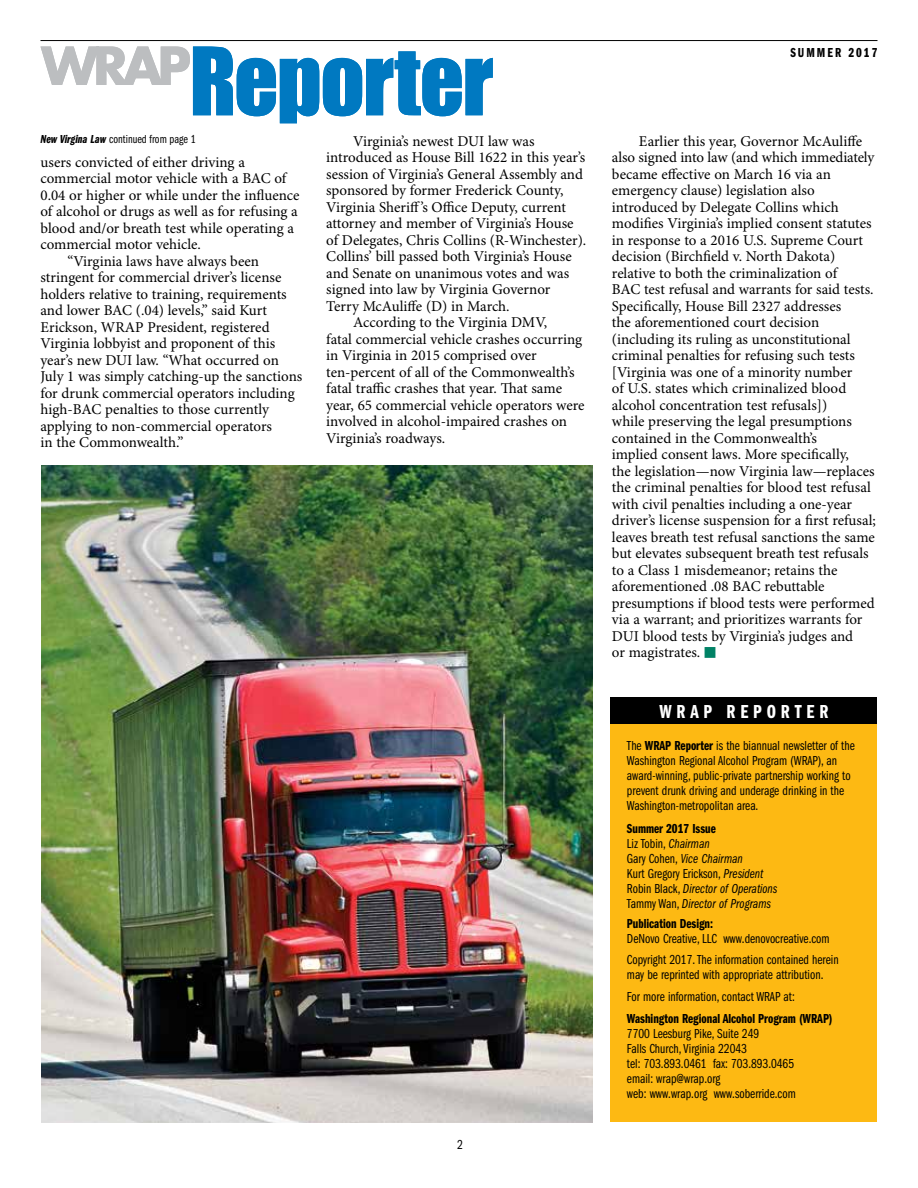
<style>
.page{position:relative;width:918px;height:1188px;background:#fff}
.page>*{position:absolute;margin:0;border:0;box-sizing:border-box;transform-origin:0 0}
.t1{font:19.5px "ITC Franklin Gothic Std Dm Cp";letter-spacing:.25em;color:#fff}
.t2{font:15px/16.5px "Minion Pro";color:#000}
.t3{font:13.5px/15px "ITC Franklin Gothic Std Bk Cp";color:#000}
.t4{font:13.5px/15px "ITC Franklin Gothic Std Bk Cp It";color:#000}
.t5{font:13.5px "ITC Franklin Gothic Std Dm Cp";color:#000}
.t6{font:13.5px "ITC Franklin Gothic Std Dm Cp";letter-spacing:.15em;color:#000}
.t7{font:12px "ITC Franklin Gothic Std Bk Cp";color:#000}
.s1{font-family:"ITC Franklin Gothic Std Dm Cp It"}
.s2{font-family:"Universal Std Newswith Comm Pi";font-size:13.5px;color:#008265}
.s3{font-family:"ITC Franklin Gothic Std Dm Cp"}
.s4{font-family:"ITC Franklin Gothic Std Bk Cp It"}
.s5{font-family:"ITC Franklin Gothic Std Bk Cp"}
</style>
<div class="page">
<hr style="left:40px;top:40px;width:838px;height:1px;background:#000">
<svg style="left:40px;top:46px;width:453px;height:77px"></svg>
<div style="left:610px;top:698px;width:267px;height:424px;background:#fdb913"></div>
<div style="left:610px;top:698px;width:267px;height:26px;background:#000"></div>
<img style="left:41px;top:465px;width:552px;height:658px">
<p class="t6" style="left:790px;top:45px;width:89px">SUMMER 2017</p>
<p class="t7" style="left:40px;top:133px;width:157px"><span class="s1">New Virgina Law</span> continued from page 1</p>
<p class="t2" style="left:40px;top:154px;width:206px">users convicted of either driving a</p>
<p class="t2" style="left:40px;top:171px;width:247px">commercial motor vehicle with a BAC of</p>
<p class="t2" style="left:40px;top:187px;width:261px">0.04 or higher or while under the influence</p>
<p class="t2" style="left:40px;top:204px;width:259px">of alcohol or drugs as well as for refusing a</p>
<p class="t2" style="left:40px;top:220px;width:255px">blood and/or breath test while operating a</p>
<p class="t2" style="left:40px;top:237px;width:162px">commercial motor vehicle.</p>
<p class="t2" style="left:68px;top:253px;width:193px">“Virginia laws have always been</p>
<p class="t2" style="left:40px;top:270px;width:242px">stringent for commercial driver’s license</p>
<p class="t2" style="left:40px;top:286px;width:248px">holders relative to training, requirements</p>
<p class="t2" style="left:40px;top:303px;width:228px">and lower BAC (.04) levels,” said Kurt</p>
<p class="t2" style="left:40px;top:319px;width:231px">Erickson, WRAP President, registered</p>
<p class="t2" style="left:40px;top:336px;width:236px">Virginia lobbyist and proponent of this</p>
<p class="t2" style="left:40px;top:352px;width:240px">year’s new DUI law. “What occurred on</p>
<p class="t2" style="left:40px;top:369px;width:263px">July 1 was simply catching-up the sanctions</p>
<p class="t2" style="left:40px;top:385px;width:256px">for drunk commercial operators including</p>
<p class="t2" style="left:40px;top:402px;width:230px">high-BAC penalties to those currently</p>
<p class="t2" style="left:40px;top:418px;width:233px">applying to non-commercial operators</p>
<p class="t2" style="left:40px;top:435px;width:145px">in the Commonwealth.”</p>
<p class="t2" style="left:353px;top:133px;width:183px">Virginia’s newest DUI law was</p>
<p class="t2" style="left:326px;top:150px;width:261px">introduced as House Bill 1622 in this year’s</p>
<p class="t2" style="left:326px;top:166px;width:258px">session of Virginia’s General Assembly and</p>
<p class="t2" style="left:326px;top:183px;width:239px">sponsored by former Frederick County,</p>
<p class="t2" style="left:326px;top:199px;width:241px">Virginia Sheriff’s Office Deputy, current</p>
<p class="t2" style="left:326px;top:216px;width:249px">attorney and member of Virginia’s House</p>
<p class="t2" style="left:326px;top:232px;width:262px">of Delegates, Chris Collins (R-Winchester).</p>
<p class="t2" style="left:326px;top:249px;width:247px">Collins’ bill passed both Virginia’s House</p>
<p class="t2" style="left:326px;top:265px;width:245px">and Senate on unanimous votes and was</p>
<p class="t2" style="left:326px;top:282px;width:226px">signed into law by Virginia Governor</p>
<p class="t2" style="left:326px;top:298px;width:185px">Terry McAuliffe (D) in March.</p>
<p class="t2" style="left:353px;top:315px;width:195px">According to the Virginia DMV,</p>
<p class="t2" style="left:326px;top:331px;width:258px">fatal commercial vehicle crashes occurring</p>
<p class="t2" style="left:326px;top:348px;width:212px">in Virginia in 2015 comprised over</p>
<p class="t2" style="left:326px;top:364px;width:250px">ten-percent of all of the Commonwealth’s</p>
<p class="t2" style="left:326px;top:381px;width:237px">fatal traffic crashes that year. That same</p>
<p class="t2" style="left:326px;top:397px;width:260px">year, 65 commercial vehicle operators were</p>
<p class="t2" style="left:326px;top:414px;width:242px">involved in alcohol-impaired crashes on</p>
<p class="t2" style="left:326px;top:430px;width:121px">Virginia’s roadways.</p>
<p class="t3" style="left:457px;top:1137px;width:7px">2</p>
<p class="t2" style="left:612px;top:133px;width:266px;text-indent:27px">Earlier this year, Governor McAuliffe also signed into law (and which immediately became effective on March 16 via an emergency clause) legislation also introduced by Delegate Collins which modifies Virginia’s implied consent statutes in response to a 2016 U.S. Supreme Court decision (Birchfield v. North Dakota) relative to both the criminalization of<br>BAC test refusal and warrants for said tests.<br>Specifically, House Bill 2327 addresses<br>the aforementioned court decision (including its ruling as unconstitutional criminal penalties for refusing such tests [Virginia was one of a minority number<br>of U.S. states which criminalized blood alcohol concentration test refusals])<br>while preserving the legal presumptions contained in the Commonwealth’s<br>implied consent laws. More specifically,<br>the legislation—now Virginia law—replaces the criminal penalties for blood test refusal with civil penalties including a one-year driver’s license suspension for a first refusal; leaves breath test refusal sanctions the same but elevates subsequent breath test refusals to a Class 1 misdemeanor; retains the aforementioned .08 BAC rebuttable presumptions if blood tests were performed via a warrant; and prioritizes warrants for DUI blood tests by Virginia’s judges and<br>or magistrates. <span class="s2">■</span></p>
<h1 class="t1" style="left:659px;top:701px;width:171px">WRAP REPORTER</h1>
<p class="t3" style="left:627px;top:738px;width:229px">The <span class="s3">WRAP Reporter</span> is the biannual newsletter of the Washington Regional Alcohol Program (WRAP), an award-winning, public-private partnership working to prevent drunk driving and underage drinking in the Washington-metropolitan area.</p>
<p class="t5" style="left:627px;top:821px;width:90px">Summer 2017 Issue</p>
<p class="t3" style="left:627px;top:836px;width:84px">Liz Tobin, <span class="s4">Chairman</span></p>
<p class="t4" style="left:627px;top:851px;width:117px"><span class="s5">Gary Cohen,</span> Vice Chairman</p>
<p class="t3" style="left:627px;top:866px;width:138px">Kurt Gregory Erickson, <span class="s4">President</span></p>
<p class="t4" style="left:627px;top:881px;width:152px"><span class="s5">Robin Black,</span> Director of Operations<br><span class="s5">Tammy Wan,</span> Director of Programs</p>
<p class="t5" style="left:627px;top:916px;width:88px">Publication Design:</p>
<p class="t3" style="left:627px;top:928px;width:213px;line-height:21.8px">DeNovo Creative, LLC www.denovocreative.com<br>Copyright 2017. The information contained herein</p>
<p class="t3" style="left:627px;top:964px;width:198px;line-height:21.8px">may be reprinted with appropriate attribution.<br>For more information, contact WRAP at:</p>
<p class="t5" style="left:627px;top:1011px;width:207px">Washington Regional Alcohol Program (WRAP)</p>
<p class="t3" style="left:627px;top:1026px;width:170px">7700 Leesburg Pike, Suite 249<br>Falls Church, Virginia 22043<br>tel: 703.893.0461 fax: 703.893.0465 email: wrap@wrap.org<br>web: www.wrap.org www.soberride.com</p>
</div>
